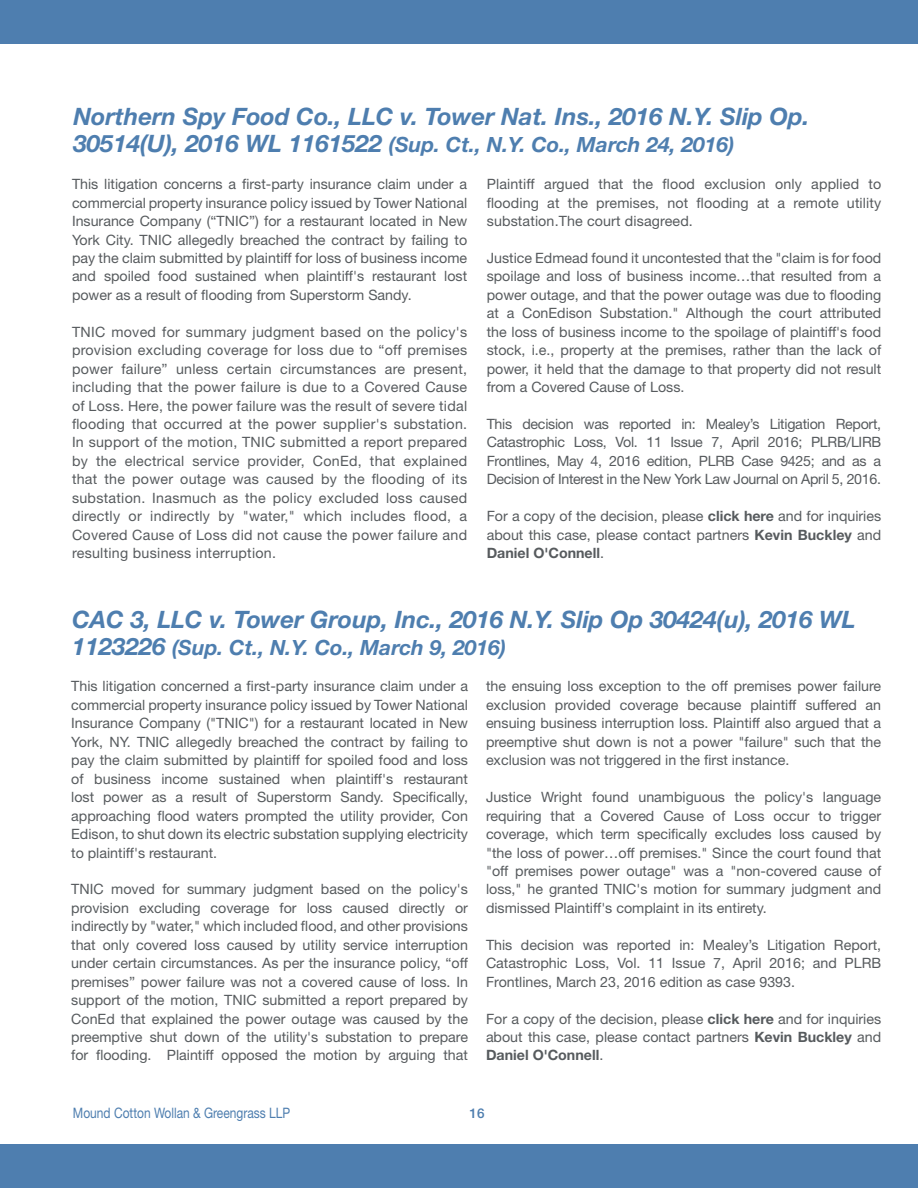
<style>
.page{position:relative;width:918px;height:1188px;background:#fff}
.page>*{position:absolute;margin:0;border:0;box-sizing:border-box;transform-origin:0 0}
.Decisions_title{font:italic 700 24px "Helvetica Neue LT Std";color:#4e7eaf}
.Decisions_title-2{font:italic 700 21px "Helvetica Neue LT Std";color:#4e7eaf}
.t1{font:14.4px "Helvetica Neue LT Std";color:#4e7eaf;scale:.83 1}
.Decisions_Body{font:14.25px/18.5px "Helvetica Neue LT Std";color:#575b5e;text-align:justify}
.t2{font:500 13.5px "Helvetica Neue LT Std";color:#4e7eaf}
.s1{font-size:24px}
.s2{font-weight:700}
</style>
<div class="page">
<div style="left:0;top:0;width:918px;height:43px;background:#4e7eaf"></div>
<div style="left:0;top:1144px;width:918px;height:44px;background:#4e7eaf"></div>
<p class="Decisions_title" style="left:74px;top:102px;width:738px">Northern Spy Food Co., LLC v. Tower Nat. Ins., 2016 N.Y. Slip Op.</p>
<p class="Decisions_title-2" style="left:74px;top:132px;width:663px"><span class="s1">30514(U), 2016 WL 1161522</span> (Sup. Ct., N.Y. Co., March 24, 2016)</p>
<p class="Decisions_Body" style="left:72px;top:175px;width:397px">This litigation concerns a first-party insurance claim under a commercial property insurance policy issued by Tower National Insurance Company (“TNIC”) for a restaurant located in New York City. TNIC allegedly breached the contract by failing to pay the claim submitted by plaintiff for loss of business income and spoiled food sustained when plaintiff's restaurant lost power as a result of flooding from Superstorm Sandy.</p>
<p class="Decisions_Body" style="left:72px;top:322px;width:397px">TNIC moved for summary judgment based on the policy's provision excluding coverage for loss due to “off premises power failure” unless certain circumstances are present, including that the power failure is due to a Covered Cause of Loss. Here, the power failure was the result of severe tidal flooding that occurred at the power supplier's substation.<br>In support of the motion, TNIC submitted a report prepared by the electrical service provider, ConEd, that explained that the power outage was caused by the flooding of its substation. Inasmuch as the policy excluded loss caused directly or indirectly by "water," which includes flood, a Covered Cause of Loss did not cause the power failure and resulting business interruption.</p>
<p class="Decisions_Body" style="left:487px;top:175px;width:396px">Plaintiff argued that the flood exclusion only applied to flooding at the premises, not flooding at a remote utility substation.The court disagreed.</p>
<p class="Decisions_Body" style="left:487px;top:248px;width:396px">Justice Edmead found it uncontested that the "claim is for food spoilage and loss of business income…that resulted from a power outage, and that the power outage was due to flooding at a ConEdison Substation." Although the court attributed the loss of business income to the spoilage of plaintiff's food stock, i.e., property at the premises, rather than the lack of power, it held that the damage to that property did not result from a Covered Cause of Loss.</p>
<p class="Decisions_Body" style="left:487px;top:415px;width:396px">This decision was reported in: Mealey’s Litigation Report, Catastrophic Loss, Vol. 11 Issue 7, April 2016; PLRB/LIRB Frontlines, May 4, 2016 edition, PLRB Case 9425; and as a Decision of Interest in the New York Law Journal on April 5, 2016.</p>
<p class="Decisions_Body" style="left:487px;top:507px;width:396px">For a copy of the decision, please <span class="s2">click here</span> and for inquiries about this case, please contact partners <span class="s2">Kevin Buckley</span> and <span class="s2">Daniel O'Connell</span>.</p>
<p class="Decisions_title" style="left:72px;top:604px;width:785px">CAC 3, LLC v. Tower Group, Inc., 2016 N.Y. Slip Op 30424(u), 2016 WL</p>
<p class="Decisions_title-2" style="left:72px;top:634px;width:436px"><span class="s1">1123226</span> (Sup. Ct., N.Y. Co., March 9, 2016)</p>
<p class="Decisions_Body" style="left:71px;top:677px;width:398px">This litigation concerned a first-party insurance claim under a commercial property insurance policy issued by Tower National Insurance Company ("TNIC") for a restaurant located in New York, NY. TNIC allegedly breached the contract by failing to pay the claim submitted by plaintiff for spoiled food and loss of business income sustained when plaintiff's restaurant lost power as a result of Superstorm Sandy. Specifically, approaching flood waters prompted the utility provider, Con Edison, to shut down its electric substation supplying electricity to plaintiff's restaurant.</p>
<p class="Decisions_Body" style="left:71px;top:880px;width:398px">TNIC moved for summary judgment based on the policy's provision excluding coverage for loss caused directly or indirectly by "water," which included flood, and other provisions that only covered loss caused by utility service interruption under certain circumstances. As per the insurance policy, “off premises” power failure was not a covered cause of loss. In support of the motion, TNIC submitted a report prepared by ConEd that explained the power outage was caused by the preemptive shut down of the utility's substation to prepare for flooding. Plaintiff opposed the motion by arguing that</p>
<p class="Decisions_Body" style="left:486px;top:677px;width:397px">the ensuing loss exception to the off premises power failure exclusion provided coverage because plaintiff suffered an ensuing business interruption loss. Plaintiff also argued that a preemptive shut down is not a power "failure" such that the exclusion was not triggered in the first instance.</p>
<p class="Decisions_Body" style="left:486px;top:788px;width:397px">Justice Wright found unambiguous the policy's language requiring that a Covered Cause of Loss occur to trigger coverage, which term specifically excludes loss caused by "the loss of power…off premises." Since the court found that "off premises power outage" was a "non-covered cause of loss," he granted TNIC's motion for summary judgment and dismissed Plaintiff's complaint in its entirety.</p>
<p class="Decisions_Body" style="left:486px;top:935px;width:397px">This decision was reported in: Mealey’s Litigation Report, Catastrophic Loss, Vol. 11 Issue 7, April 2016; and PLRB Frontlines, March 23, 2016 edition as case 9393.</p>
<p class="Decisions_Body" style="left:486px;top:1009px;width:397px">For a copy of the decision, please <span class="s2">click here</span> and for inquiries about this case, please contact partners <span class="s2">Kevin Buckley</span> and <span class="s2">Daniel O'Connell</span>.</p>
<p class="t1" style="left:73px;top:1104px;width:263px">Mound Cotton Wollan &amp; Greengrass LLP</p>
<p class="t2" style="left:469px;top:1105px;width:17px">16</p>
</div>
